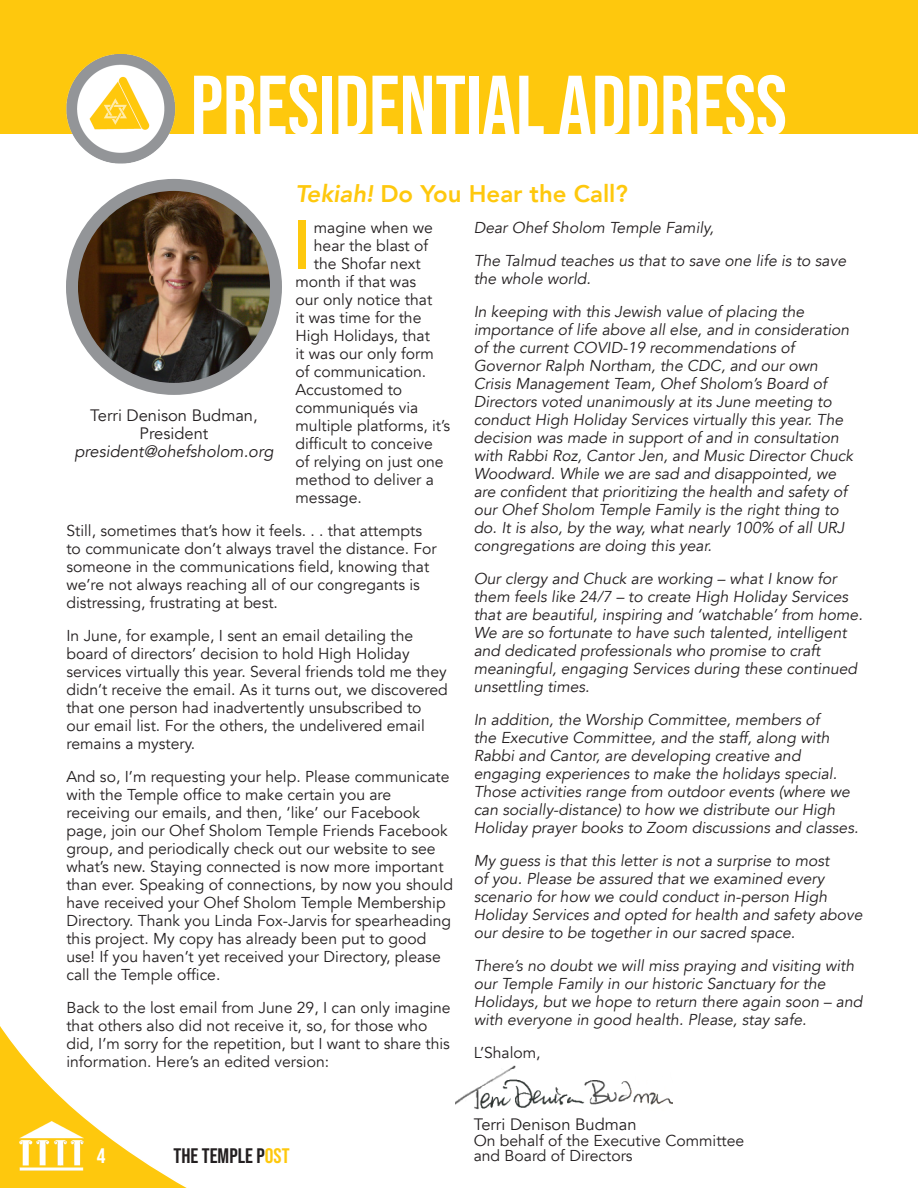
<style>
.page{position:relative;width:918px;height:1188px;background:#fff}
.page>*{position:absolute;margin:0;border:0;box-sizing:border-box;transform-origin:0 0}
.t1{font:84px "Bebas Neue";color:#fff}
.t2{font:68.55px "Bebas Neue";color:#fec80d}
.t3{font:800 24px "Avenir";color:#fec80d}
.t4{font:21px "Bebas Neue";color:#231f20}
.t5{font:21px "Bebas Neue";color:#fff}
.t6{font:16.5px/18px "Avenir";color:#231f20;text-align:center}
.t7{font:italic 15.75px/18px "Avenir";color:#231f20}
.t8{font:15.75px/18px "Avenir";color:#231f20}
.s1{font-style:italic}
.s2{color:#fec80d}
</style>
<div class="page">
<img style="left:72px;top:185px;width:204px;height:204px;border-radius:102px">
<div style="left:66px;top:179px;width:216px;height:216px;border:12px solid #939598;border-radius:50%"></div>
<img style="left:456px;top:1066px;width:217px;height:44px">
<svg style="left:0;top:1026px;width:187px;height:162px"></svg>
<img style="left:14px;top:1117px;width:72px;height:56px">
<div style="left:0;top:0;width:918px;height:134px;background:#fec80d"></div>
<img style="left:66px;top:54px;width:110px;height:110px">
<svg style="left:104px;top:98px;width:23px;height:27px"></svg>
<p class="t1" style="left:191px;top:58px;width:598px">PRESIDENTIAL ADDRESS</p>
<p class="t3" style="left:296px;top:175px;width:334px"><span class="s1">Tekiah!</span> Do You Hear the Call?</p>
<p class="t2" style="left:296px;top:206px;width:15px">I</p>
<p class="t8" style="left:314px;top:219px;width:121px">magine when we</p>
<p class="t8" style="left:314px;top:237px;width:116px">hear the blast of</p>
<p class="t8" style="left:314px;top:255px;width:108px">the Shofar next</p>
<p class="t8" style="left:296px;top:273px;width:122px">month if that was</p>
<p class="t8" style="left:296px;top:291px;width:138px">our only notice that</p>
<p class="t8" style="left:296px;top:309px;width:127px">it was time for the</p>
<p class="t8" style="left:296px;top:327px;width:136px">High Holidays, that</p>
<p class="t8" style="left:296px;top:345px;width:140px">it was our only form</p>
<p class="t8" style="left:296px;top:363px;width:132px">of communication.</p>
<p class="t8" style="left:296px;top:381px;width:108px">Accustomed to</p>
<p class="t8" style="left:296px;top:399px;width:124px">communiqués via</p>
<p class="t8" style="left:296px;top:417px;width:156px">multiple platforms, it’s</p>
<p class="t8" style="left:296px;top:435px;width:139px">difficult to conceive</p>
<p class="t8" style="left:296px;top:453px;width:150px">of relying on just one</p>
<p class="t8" style="left:296px;top:471px;width:140px">method to deliver a</p>
<p class="t8" style="left:296px;top:489px;width:68px">message.</p>
<p class="t8" style="left:66px;top:522px;width:372px">Still, sometimes that’s how it feels. . . that attempts to communicate don’t always travel the distance. For someone in the communications field, knowing that we’re not always reaching all of our congregants is distressing, frustrating at best.</p>
<p class="t8" style="left:66px;top:627px;width:383px">In June, for example, I sent an email detailing the board of directors’ decision to hold High Holiday services virtually this year. Several friends told me they didn’t receive the email. As it turns out, we discovered that one person had inadvertently unsubscribed to our email list. For the others, the undelivered email remains a mystery.</p>
<p class="t8" style="left:66px;top:768px;width:388px">And so, I’m requesting your help. Please communicate with the Temple office to make certain you are receiving our emails, and then, ‘like’ our Facebook page, join our Ohef Sholom Temple Friends Facebook group, and periodically check out our website to see what’s new. Staying connected is now more important than ever. Speaking of connections, by now you should have received your Ohef Sholom Temple Membership Directory. Thank you Linda Fox-Jarvis for spearheading this project. My copy has already been put to good use! If you haven’t yet received your Directory, please call the Temple office.</p>
<p class="t8" style="left:66px;top:999px;width:386px">Back to the lost email from June 29, I can only imagine that others also did not receive it, so, for those who did, I’m sorry for the repetition, but I want to share this information. Here’s an edited version:</p>
<p class="t6" style="left:74px;top:406px;width:201px">Terri Denison Budman,<br>President <span class="s1">president@ohefsholom.org</span></p>
<p class="t5" style="left:97px;top:1144px;width:10px">4</p>
<p class="t4" style="left:173px;top:1144px;width:118px">THE TEMPLE P<span class="s2">OST</span></p>
<p class="t7" style="left:474px;top:219px;width:242px">Dear Ohef Sholom Temple Family,</p>
<p class="t7" style="left:474px;top:252px;width:374px">The Talmud teaches us that to save one life is to save the whole world.</p>
<p class="t7" style="left:474px;top:303px;width:381px">In keeping with this Jewish value of placing the importance of life above all else, and in consideration of the current COVID-19 recommendations of Governor Ralph Northam, the CDC, and our own Crisis Management Team, Ohef Sholom’s Board of Directors voted unanimously at its June meeting to conduct High Holiday Services virtually this year. The decision was made in support of and in consultation with Rabbi Roz, Cantor Jen, and Music Director Chuck Woodward. While we are sad and disappointed, we are confident that prioritizing the health and safety of our Ohef Sholom Temple Family is the right thing to do. It is also, by the way, what nearly 100% of all URJ congregations are doing this year.</p>
<p class="t7" style="left:474px;top:570px;width:391px">Our clergy and Chuck are working – what I know for them feels like 24/7 – to create High Holiday Services that are beautiful, inspiring and ‘watchable’ from home.<br>We are so fortunate to have such talented, intelligent and dedicated professionals who promise to craft meaningful, engaging Services during these continued unsettling times.</p>
<p class="t7" style="left:474px;top:711px;width:386px">In addition, the Worship Committee, members of<br>the Executive Committee, and the staff, along with Rabbi and Cantor, are developing creative and engaging experiences to make the holidays special.<br>Those activities range from outdoor events (where we can socially-distance) to how we distribute our High Holiday prayer books to Zoom discussions and classes.</p>
<p class="t7" style="left:474px;top:852px;width:390px">My guess is that this letter is not a surprise to most<br>of you. Please be assured that we examined every scenario for how we could conduct in-person High Holiday Services and opted for health and safety above our desire to be together in our sacred space.</p>
<p class="t7" style="left:474px;top:957px;width:390px">There’s no doubt we will miss praying and visiting with our Temple Family in our historic Sanctuary for the Holidays, but we hope to return there again soon – and with everyone in good health. Please, stay safe.</p>
<p class="t8" style="left:474px;top:1044px;width:69px">L’Shalom,</p>
<p class="t6" style="left:474px;top:1116px;width:164px">Terri Denison Budman</p>
<p class="t8" style="left:474px;top:1134px;width:272px;line-height:15px">On behalf of the Executive Committee and Board of Directors</p>
</div>
